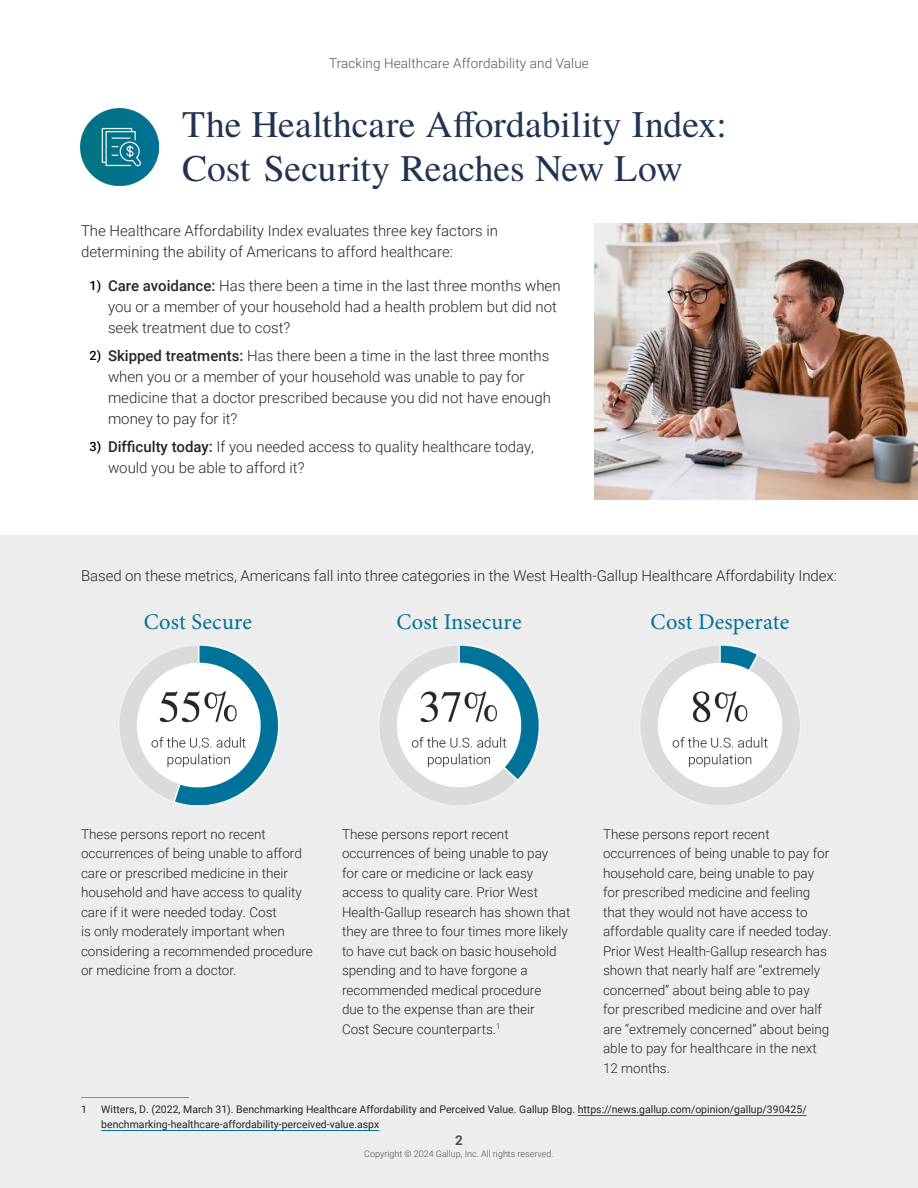
<style>
.page{position:relative;width:918px;height:1188px;background:#fff}
.page>*{position:absolute;margin:0;border:0;box-sizing:border-box;transform-origin:0 0}
.section_header_rev{font:37.5px/43.5px "Te X Gyre Termes";color:#203451}
.pullquote_serif_cent{font:22.5px "Minion Pro";letter-spacing:.005em;color:#007198}
.body_span{font:300 15px/21px "Roboto";color:#23282a}
.body_9pt{font:300 13.5px/19.5px "Roboto";color:#23282a}
.t1{font:300 13.5px "Roboto";letter-spacing:.01em;color:#52575a}
.t2{font:700 13.5px "Roboto";color:#52575a}
.footnote_hanging_indent{font:10.5px/15px "Roboto";color:#23282a}
.t3{font:300 9px "Roboto";color:#52575a}
.s1{font-weight:500;font-size:12.75px;color:#000}
.s2{font-weight:500}
</style>
<div class="page">
<div style="left:0;top:536px;width:918px;height:652px;background:#ededee"></div>
<hr style="left:81px;top:1097px;width:108px;height:1px;background:#878b8d">
<hr style="left:578px;top:1115px;width:229px;height:1px;background:#007198">
<hr style="left:101px;top:1130px;width:278px;height:1px;background:#007198">
<img style="left:120px;top:646px;width:159px;height:158px">
<img style="left:380px;top:646px;width:160px;height:158px">
<img style="left:640px;top:646px;width:160px;height:158px">
<img style="left:81px;top:108px;width:78px;height:78px">
<img style="left:594px;top:224px;width:324px;height:276px">
<p class="t1" style="left:329px;top:54px;width:261px">Tracking Healthcare Affordability and Value</p>
<h2 class="section_header_rev" style="left:182px;top:101px;width:546px">The Healthcare Affordability Index:<br>Cost Security Reaches New Low</h2>
<p class="body_span" style="left:81px;top:219px;width:418px">The Healthcare Affordability Index evaluates three key factors in determining the ability of Americans to afford healthcare:</p>
<p class="body_span" style="left:108px;top:275px;width:454px;text-indent:-18px"><span class="s1">1)</span> <span class="s2">Care avoidance:</span> Has there been a time in the last three months when you or a member of your household had a health problem but did not seek treatment due to cost?</p>
<p class="body_span" style="left:108px;top:344px;width:445px;text-indent:-18px"><span class="s1">2)</span> <span class="s2">Skipped treatments:</span> Has there been a time in the last three months when you or a member of your household was unable to pay for medicine that a doctor prescribed because you did not have enough money to pay for it?</p>
<p class="body_span" style="left:108px;top:435px;width:428px;text-indent:-18px"><span class="s1">3)</span> <span class="s2">Difficulty today:</span> If you needed access to quality healthcare today, would you be able to afford it?</p>
<p class="body_span" style="left:81px;top:565px;width:757px">Based on these metrics, Americans fall into three categories in the West Health-Gallup Healthcare Affordability Index:</p>
<p class="pullquote_serif_cent" style="left:144px;top:606px;width:110px">Cost Secure</p>
<p class="pullquote_serif_cent" style="left:396px;top:606px;width:127px">Cost Insecure</p>
<p class="pullquote_serif_cent" style="left:651px;top:606px;width:140px">Cost Desperate</p>
<p class="body_9pt" style="left:81px;top:824px;width:233px">These persons report no recent occurrences of being unable to afford care or prescribed medicine in their household and have access to quality care if it were needed today. Cost<br>is only moderately important when considering a recommended procedure or medicine from a doctor.</p>
<p class="body_9pt" style="left:342px;top:824px;width:230px">These persons report recent occurrences of being unable to pay<br>for care or medicine or lack easy access to quality care. Prior West<br>Health‑Gallup research has shown that they are three to four times more likely to have cut back on basic household spending and to have forgone a recommended medical procedure<br>due to the expense than are their<br>Cost Secure counterparts.<sup>1</sup></p>
<p class="body_9pt" style="left:603px;top:824px;width:230px">These persons report recent occurrences of being unable to pay for household care, being unable to pay for prescribed medicine and feeling that they would not have access to affordable quality care if needed today.<br>Prior West Health-Gallup research has shown that nearly half are “extremely concerned” about being able to pay<br>for prescribed medicine and over half are “extremely concerned” about being able to pay for healthcare in the next 12 months.</p>
<p class="footnote_hanging_indent" style="left:81px;top:1101px;width:7px">1</p>
<p class="footnote_hanging_indent" style="left:101px;top:1101px;width:707px">Witters, D. (2022, March 31). Benchmarking Healthcare Affordability and Perceived Value. Gallup Blog. https://news.gallup.com/opinion/gallup/390425/ benchmarking-healthcare-affordability-perceived-value.aspx</p>
<p class="t2" style="left:455px;top:1131px;width:9px">2</p>
<p class="t3" style="left:364px;top:1147px;width:191px">Copyright © 2024 Gallup, Inc. All rights reserved.</p>
</div>
